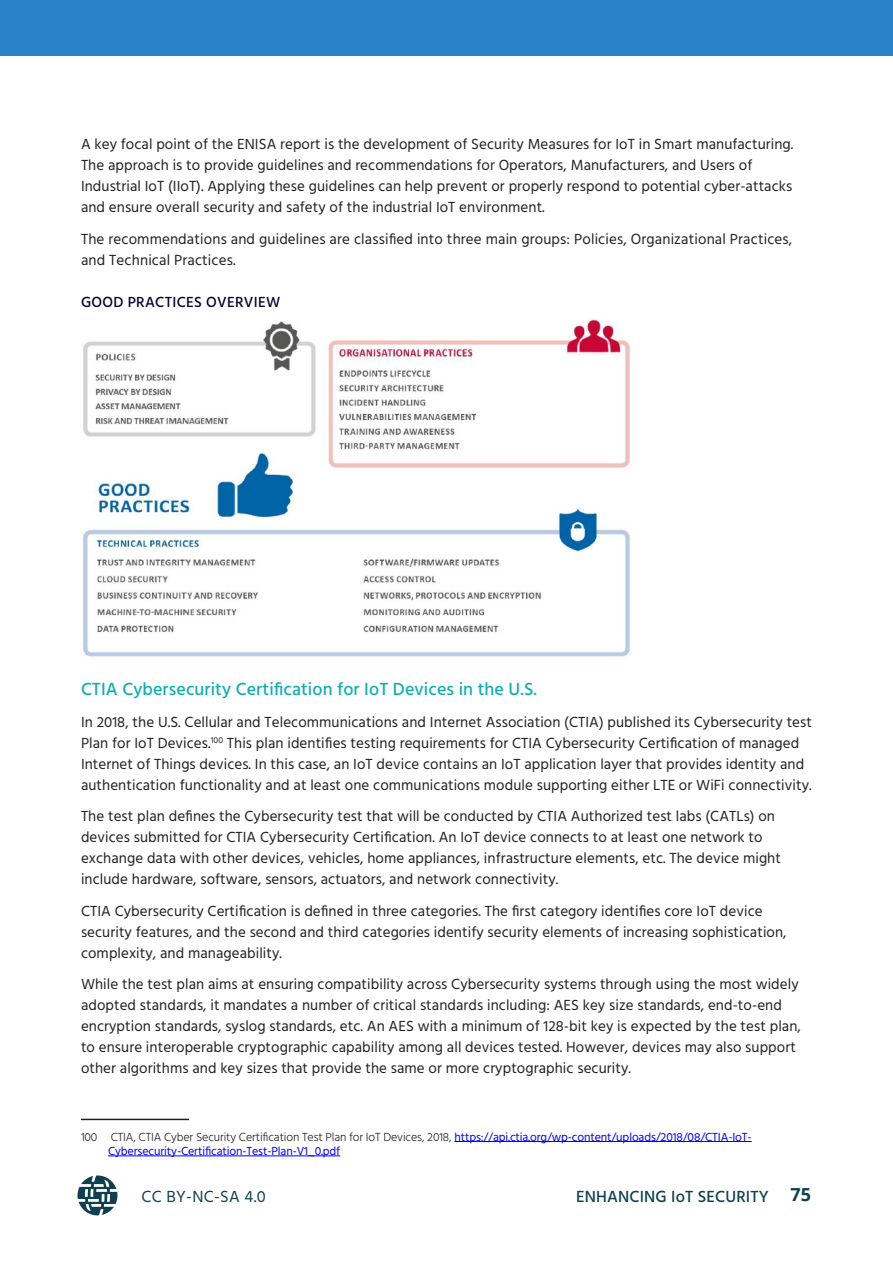
<style>
.page{position:relative;width:893px;height:1263px;background:#fff}
.page>*{position:absolute;margin:0;border:0;box-sizing:border-box;transform-origin:0 0}
.Heading_4{font:500 18px "Hind";letter-spacing:.005em;color:#10aeb1}
.t1{font:500 16.5px "Hind";letter-spacing:.01em;color:#0e4050}
.t2{font:16.5px "Hind";letter-spacing:.02em;color:#0e4050}
.Normal_wrd_1{font:15px/21px "Hind";letter-spacing:.005em;color:#231f20}
.Figure_Title{font:500 15px "Hind";letter-spacing:.02em;color:#003}
.Footnotes{font:12px/14.4px "Hind";letter-spacing:-.01em;color:#00f}
.s1{font-weight:300;color:#231f20}
.s2{font-family:"Open Sans";font-weight:700;font-size:18px}
</style>
<div class="page">
<svg style="left:78px;top:1175px;width:39px;height:40px"></svg>
<div style="left:0;top:0;width:893px;height:56px;background:#2783c5"></div>
<img style="left:83px;top:319px;width:548px;height:338px">
<hr style="left:81px;top:1119px;width:108px;height:1px;background:#231f20">
<hr style="left:454px;top:1141px;width:298px;height:1px;background:#00f">
<hr style="left:108px;top:1155px;width:232px;height:1px;background:#00f">
<p class="Normal_wrd_1" style="left:81px;top:135px;width:714px">A key focal point of the ENISA report is the development of Security Measures for IoT in Smart manufacturing.<br>The approach is to provide guidelines and recommendations for Operators, Manufacturers, and Users of Industrial IoT (IIoT). Applying these guidelines can help prevent or properly respond to potential cyber-attacks and ensure overall security and safety of the industrial IoT environment.</p>
<p class="Normal_wrd_1" style="left:81px;top:229px;width:713px">The recommendations and guidelines are classified into three main groups: Policies, Organizational Practices, and Technical Practices.</p>
<p class="Figure_Title" style="left:81px;top:292px;width:201px">GOOD PRACTICES OVERVIEW</p>
<p class="Heading_4" style="left:81px;top:677px;width:457px">CTIA Cybersecurity Certification for IoT Devices in the U.S.</p>
<p class="Normal_wrd_1" style="left:81px;top:712px;width:732px">In 2018, the U.S. Cellular and Telecommunications and Internet Association (CTIA) published its Cybersecurity test Plan for IoT Devices.<sup>100</sup> This plan identifies testing requirements for CTIA Cybersecurity Certification of managed Internet of Things devices. In this case, an IoT device contains an IoT application layer that provides identity and authentication functionality and at least one communications module supporting either LTE or WiFi connectivity.</p>
<p class="Normal_wrd_1" style="left:81px;top:807px;width:701px">The test plan defines the Cybersecurity test that will be conducted by CTIA Authorized test labs (CATLs) on devices submitted for CTIA Cybersecurity Certification. An IoT device connects to at least one network to exchange data with other devices, vehicles, home appliances, infrastructure elements, etc. The device might include hardware, software, sensors, actuators, and network connectivity.</p>
<p class="Normal_wrd_1" style="left:81px;top:901px;width:707px">CTIA Cybersecurity Certification is defined in three categories. The first category identifies core IoT device security features, and the second and third categories identify security elements of increasing sophistication, complexity, and manageability.</p>
<p class="Normal_wrd_1" style="left:81px;top:975px;width:721px">While the test plan aims at ensuring compatibility across Cybersecurity systems through using the most widely adopted standards, it mandates a number of critical standards including: AES key size standards, end-to-end encryption standards, syslog standards, etc. An AES with a minimum of 128-bit key is expected by the test plan, to ensure interoperable cryptographic capability among all devices tested. However, devices may also support other algorithms and key sizes that provide the same or more cryptographic security.</p>
<p class="Footnotes" style="left:108px;top:1130px;width:645px;text-indent:-27px"><span class="s1">100 CTIA, CTIA Cyber Security Certification Test Plan for IoT Devices, 2018,</span> https://api.ctia.org/wp-content/uploads/2018/08/CTIA-IoT-<br>Cybersecurity-Certification-Test-Plan-V1_0.pdf</p>
<p class="t2" style="left:142px;top:1185px;width:126px">CC BY-NC-SA 4.0</p>
<p class="t1" style="left:576px;top:1185px;width:236px">ENHANCING IoT SECURITY <span class="s2">75</span></p>
</div>
